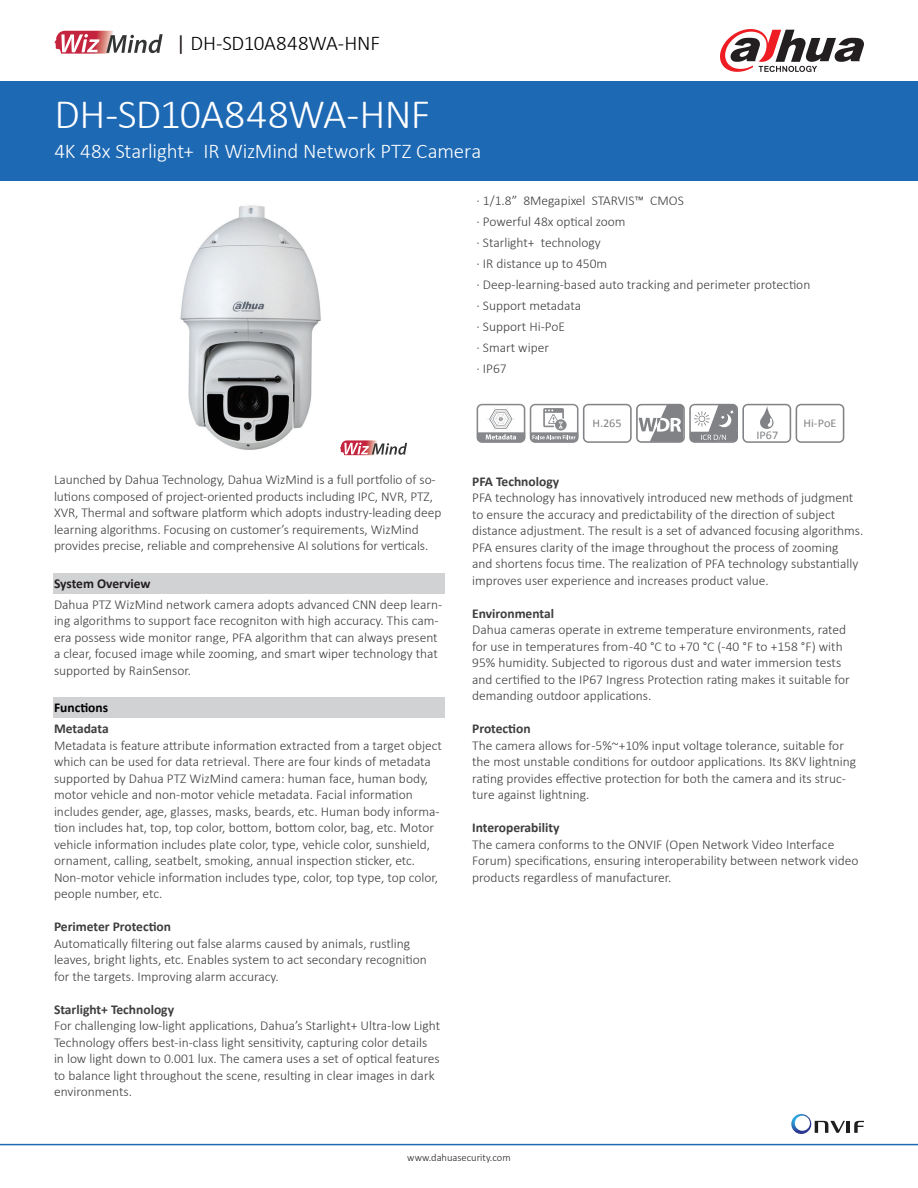
<style>
.page{position:relative;width:918px;height:1188px;background:#fff}
.page>*{position:absolute;margin:0;border:0;box-sizing:border-box;transform-origin:0 0}
.t1{font:300 42px "Calibri";letter-spacing:-.02em;color:#fff}
.t2{font:300 21px "Calibri";letter-spacing:-.01em;color:#fff}
.t3{font:300 21px "Calibri";letter-spacing:-.015em;color:#000}
.t4{font:300 13.5px/16.5px "Calibri";color:#3e3e3f}
.t5{font:700 13.5px "Calibri";color:#3e3e3f}
.t6{font:700 13.5px "Calibri";color:#231f20}
.t7{font:700 13.5px "Calibri";color:#000}
.t8{font:11.85px "Calibri";color:#808285;scale:1.04 1}
.t9{font:300 10.5px "Calibri";color:#231f20}
.s1{font-weight:400;color:#1b1513}
</style>
<div class="page">
<div style="left:0;top:81px;width:918px;height:100px;background:#1e69b4"></div>
<hr style="left:0;top:1144px;width:918px;height:1px;background:#1e69b4">
<svg style="left:720px;top:29px;width:144px;height:43px"></svg>
<div style="left:53px;top:574px;width:392px;height:20px;background:#d1d2d4"></div>
<div style="left:54px;top:697px;width:391px;height:21px;background:#d1d2d4"></div>
<svg style="left:477px;top:404px;width:367px;height:39px"></svg>
<svg style="left:791px;top:1114px;width:73px;height:20px"></svg>
<img style="left:180px;top:205px;width:174px;height:251px">
<svg style="left:55px;top:31px;width:108px;height:23px"></svg>
<svg style="left:340px;top:440px;width:67px;height:15px"></svg>
<p class="t3" style="left:176px;top:30px;width:205px"><span class="s1">|</span> DH-SD10A848WA-HNF</p>
<p class="t1" style="left:55px;top:88px;width:377px">DH-SD10A848WA-HNF</p>
<p class="t2" style="left:55px;top:138px;width:428px">4K 48x Starlight+ IR WizMind Network PTZ Camera</p>
<p class="t4" style="left:477px;top:192px;width:209px">· 1/1.8” 8Megapixel STARVIS™ CMOS</p>
<p class="t4" style="left:477px;top:213px;width:151px">· Powerful 48x optical zoom</p>
<p class="t4" style="left:477px;top:234px;width:126px">· Starlight+ technology</p>
<p class="t4" style="left:477px;top:255px;width:132px">· IR distance up to 450m</p>
<p class="t4" style="left:477px;top:276px;width:335px">· Deep-learning-based auto tracking and perimeter protection</p>
<p class="t4" style="left:477px;top:297px;width:106px">· Support metadata</p>
<p class="t4" style="left:477px;top:318px;width:90px">· Support Hi-PoE</p>
<p class="t4" style="left:477px;top:339px;width:74px">· Smart wiper</p>
<p class="t4" style="left:477px;top:360px;width:32px">· IP67</p>
<p class="t8" style="left:592px;top:416px;width:30px">H.265</p>
<p class="t8" style="left:804px;top:416px;width:33px">Hi-PoE</p>
<p class="t4" style="left:54px;top:471px;width:389px">Launched by Dahua Technology, Dahua WizMind is a full portfolio of so&shy;lutions composed of project-oriented products including IPC, NVR, PTZ, XVR, Thermal and software platform which adopts industry-leading deep learning algorithms. Focusing on customer’s requirements, WizMind provides precise, reliable and comprehensive AI solutions for verticals.</p>
<p class="t6" style="left:54px;top:574px;width:98px">System Overview</p>
<p class="t4" style="left:54px;top:596px;width:390px">Dahua PTZ WizMind network camera adopts advanced CNN deep learn&shy;ing algorithms to support face recogniton with high accuracy. This cam&shy;era possess wide monitor range, PFA algorithm that can always present a clear, focused image while zooming, and smart wiper technology that</p>
<p class="t4" style="left:54px;top:662px;width:139px">supported by RainSensor.</p>
<p class="t7" style="left:54px;top:699px;width:56px">Functions</p>
<p class="t5" style="left:54px;top:720px;width:56px">Metadata</p>
<p class="t4" style="left:54px;top:737px;width:389px">Metadata is feature attribute information extracted from a target object which can be used for data retrieval. There are four kinds of metadata supported by Dahua PTZ WizMind camera: human face, human body, motor vehicle and non-motor vehicle metadata. Facial information includes gender, age, glasses, masks, beards, etc. Human body informa&shy;tion includes hat, top, top color, bottom, bottom color, bag, etc. Motor vehicle information includes plate color, type, vehicle color, sunshield, ornament, calling, seatbelt, smoking, annual inspection sticker, etc.<br>Non-motor vehicle information includes type, color, top type, top color, people number, etc.</p>
<p class="t5" style="left:54px;top:918px;width:119px">Perimeter Protection</p>
<p class="t4" style="left:54px;top:935px;width:358px">Automatically filtering out false alarms caused by animals, rustling</p>
<p class="t4" style="left:54px;top:951px;width:374px">leaves, bright lights, etc. Enables system to act secondary recognition for the targets. Improving alarm accuracy.</p>
<p class="t5" style="left:54px;top:1000px;width:122px">Starlight+ Technology</p>
<p class="t4" style="left:54px;top:1017px;width:388px">For challenging low-light applications, Dahua’s Starlight+ Ultra-low Light</p>
<p class="t4" style="left:54px;top:1034px;width:375px">Technology offers best-in-class light sensitivity, capturing color details</p>
<p class="t4" style="left:54px;top:1050px;width:387px">in low light down to 0.001 lux. The camera uses a set of optical features</p>
<p class="t4" style="left:54px;top:1067px;width:382px">to balance light throughout the scene, resulting in clear images in dark</p>
<p class="t4" style="left:54px;top:1083px;width:80px">environments.</p>
<p class="t8" style="left:756px;top:427px;width:22px">IP67</p>
<p class="t5" style="left:472px;top:472px;width:88px">PFA Technology</p>
<p class="t4" style="left:472px;top:489px;width:383px">PFA technology has innovatively introduced new methods of judgment</p>
<p class="t4" style="left:472px;top:506px;width:365px">to ensure the accuracy and predictability of the direction of subject</p>
<p class="t4" style="left:472px;top:522px;width:393px">distance adjustment. The result is a set of advanced focusing algorithms.</p>
<p class="t4" style="left:472px;top:539px;width:368px">PFA ensures clarity of the image throughout the process of zooming</p>
<p class="t4" style="left:472px;top:555px;width:388px">and shortens focus time. The realization of PFA technology substantially</p>
<p class="t4" style="left:472px;top:572px;width:298px">improves user experience and increases product value.</p>
<p class="t5" style="left:472px;top:604px;width:83px">Environmental</p>
<p class="t4" style="left:472px;top:621px;width:376px">Dahua cameras operate in extreme temperature environments, rated</p>
<p class="t4" style="left:472px;top:638px;width:372px">for use in temperatures from -40 °C to +70 °C (-40 °F to +158 °F) with</p>
<p class="t4" style="left:472px;top:654px;width:371px">95% humidity. Subjected to rigorous dust and water immersion tests</p>
<p class="t4" style="left:472px;top:671px;width:379px">and certified to the IP67 Ingress Protection rating makes it suitable for</p>
<p class="t4" style="left:472px;top:687px;width:181px">demanding outdoor applications.</p>
<p class="t5" style="left:472px;top:720px;width:60px">Protection</p>
<p class="t4" style="left:472px;top:737px;width:385px">The camera allows for -5%~+10% input voltage tolerance, suitable for the most unstable conditions for outdoor applications. Its 8KV lightning rating provides effective protection for both the camera and its struc&shy;ture against lightning.</p>
<p class="t5" style="left:472px;top:819px;width:89px">Interoperability</p>
<p class="t4" style="left:472px;top:836px;width:388px">The camera conforms to the ONVIF (Open Network Video Interface<br>Forum) specifications, ensuring interoperability between network video products regardless of manufacturer.</p>
<p class="t9" style="left:407px;top:1151px;width:105px">www.dahuasecurity.com</p>
</div>
